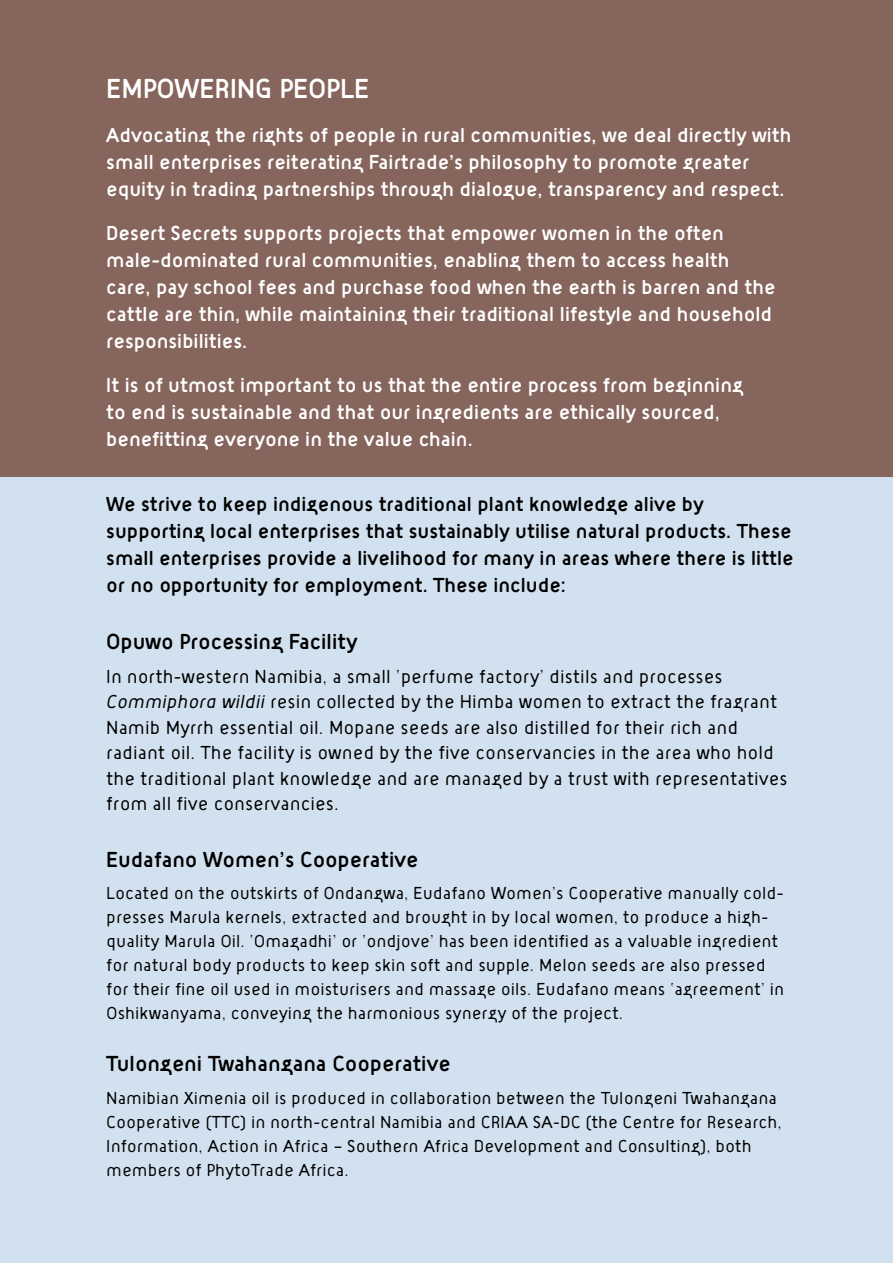
<style>
.page{position:relative;width:893px;height:1263px;background:#fff}
.page>*{position:absolute;margin:0;border:0;box-sizing:border-box;transform-origin:0 0}
.t1{font:28.5px "Target";color:#fff}
.t2{font:22.5px "Target";color:#000}
.t3{font:21px/27px "Target";color:#fff}
.t4{font:21px/27px "Target";color:#000}
.t5{font:300 19.5px/25.5px "Target";color:#000}
.t6{font:300 18px/24px "Target";color:#000}
.s1{font-style:italic}
</style>
<div class="page">
<div style="left:0;top:349px;width:893px;height:914px;background:#d1e1ef"></div>
<div style="left:0;top:0;width:893px;height:476px;background:#86655c"></div>
<h1 class="t1" style="left:106px;top:71px;width:264px">EMPOWERING PEOPLE</h1>
<p class="t3" style="left:106px;top:121px;width:687px">Advocating the rights of people in rural communities, we deal directly with small enterprises reiterating Fairtrade’s philosophy to promote greater equity in trading partnerships through dialogue, transparency and respect.</p>
<p class="t3" style="left:106px;top:219px;width:671px">Desert Secrets supports projects that empower women in the often male-dominated rural communities, enabling them to access health care, pay school fees and purchase food when the earth is barren and the cattle are thin, while maintaining their traditional lifestyle and household responsibilities.</p>
<p class="t3" style="left:106px;top:371px;width:638px">It is of utmost important to us that the entire process from beginning to end is sustainable and that our ingredients are ethically sourced, benefitting everyone in the value chain.</p>
<p class="t4" style="left:106px;top:490px;width:689px">We strive to keep indigenous traditional plant knowledge alive by supporting local enterprises that sustainably utilise natural products. These small enterprises provide a livelihood for many in areas where there is little or no opportunity for employment. These include:</p>
<p class="t2" style="left:106px;top:627px;width:253px">Opuwo Processing Facility</p>
<p class="t5" style="left:106px;top:663px;width:683px">In north-western Namibia, a small ‘perfume factory’ distils and processes <span class="s1">Commiphora wildii</span> resin collected by the Himba women to extract the fragrant Namib Myrrh essential oil. Mopane seeds are also distilled for their rich and radiant oil. The facility is owned by the five conservancies in the area who hold the traditional plant knowledge and are managed by a trust with representatives from all five conservancies.</p>
<p class="t2" style="left:106px;top:845px;width:314px">Eudafano Women’s Cooperative</p>
<p class="t6" style="left:106px;top:881px;width:679px">Located on the outskirts of Ondangwa, Eudafano Women’s Cooperative manually cold&shy;presses Marula kernels, extracted and brought in by local women, to produce a high&shy;quality Marula Oil. ‘Omagadhi’ or ‘ondjove’ has been identified as a valuable ingredient for natural body products to keep skin soft and supple. Melon seeds are also pressed for their fine oil used in moisturisers and massage oils. Eudafano means ‘agreement’ in Oshikwanyama, conveying the harmonious synergy of the project.</p>
<p class="t2" style="left:106px;top:1050px;width:346px">Tulongeni Twahangana Cooperative</p>
<p class="t6" style="left:106px;top:1085px;width:677px">Namibian Ximenia oil is produced in collaboration between the Tulongeni Twahangana Cooperative (TTC) in north-central Namibia and CRIAA SA-DC (the Centre for Research, Information, Action in Africa – Southern Africa Development and Consulting), both members of PhytoTrade Africa.</p>
</div>
